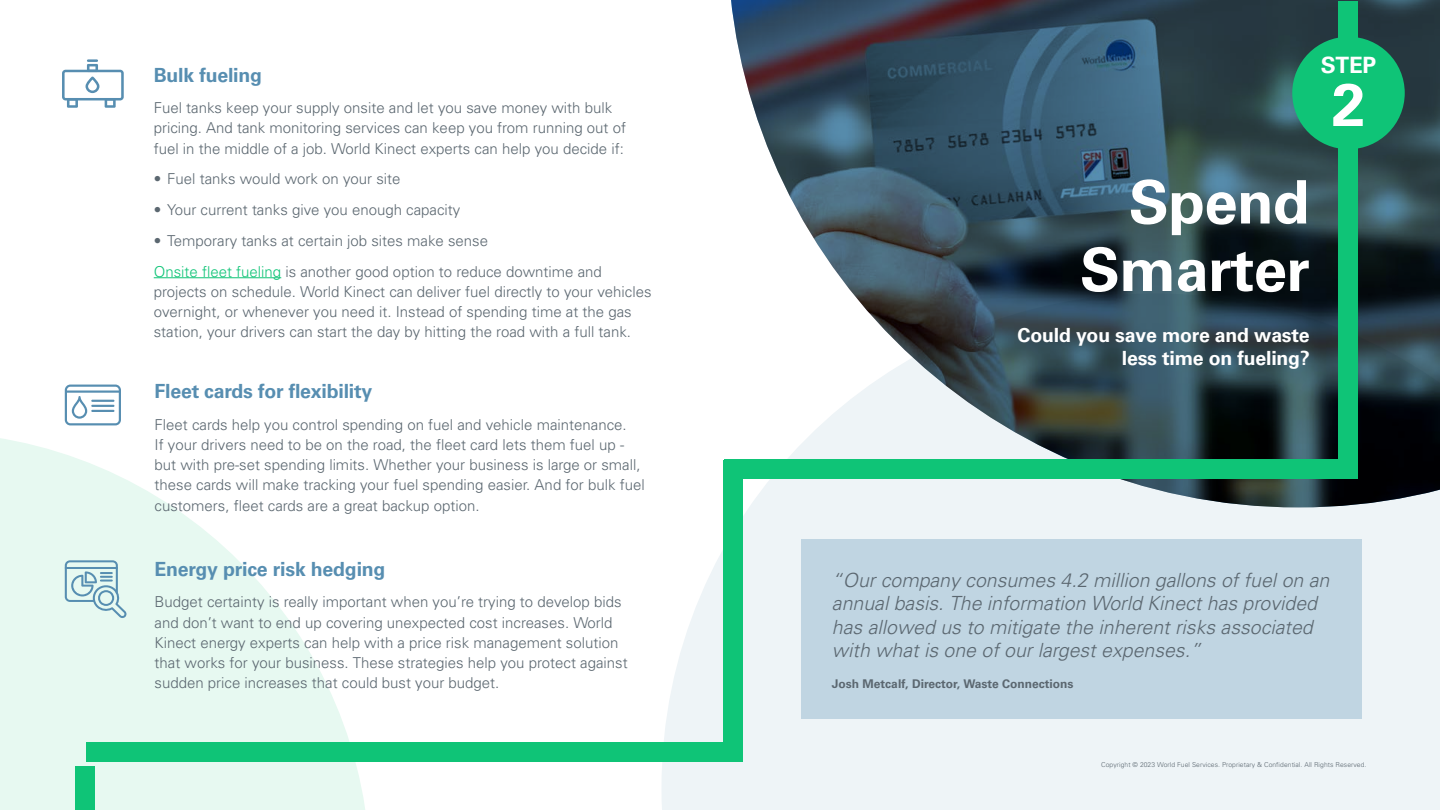
<style>
.page{position:relative;width:1440px;height:810px;background:#fff}
.page>*{position:absolute;margin:0;border:0;box-sizing:border-box;transform-origin:0 0}
.t1{font:60px/67.5px "Univers LT 65 Bd";letter-spacing:-.01em;color:#fff;text-align:right}
.t2{font:22.5px "Univers LT 65 Bd";color:#fff}
.t3{font:19.5px/23.4px "Univers LT 45 Lt Obl";color:#5b6770}
.t4{font:19.5px "Univers LT 65 Bd";letter-spacing:-.01em;color:#578eb1}
.t5{font:19.5px/23.4px "Univers LT 65 Bd";letter-spacing:-.01em;color:#fff;text-align:right}
.t6{font:15px/20.2px "Univers LT 45 Lt";color:#5b6770}
.t7{font:12px "Univers LT 65 Bd";color:#5b6770}
.t8{font:6.75px "Univers LT 45 Lt";letter-spacing:.01em;color:#5b6770}
.s1{color:#0fc477}
</style>
<div class="page">
<svg style="left:0;top:438px;width:365px;height:372px;fill:#e7f9f1"></svg>
<div style="left:662px;top:507px;width:778px;height:303px;background:#eef4f7"></div>
<img style="left:731px;top:0;width:709px;height:507px">
<div style="left:86px;top:742px;width:657px;height:20px;background:#0fc477"></div>
<div style="left:724px;top:459px;width:634px;height:19px;background:#0fc477"></div>
<div style="left:1339px;top:1px;width:19px;height:84px;background:#0fc477"></div>
<div style="left:1339px;top:106px;width:19px;height:372px;background:#0fc477"></div>
<div style="left:723px;top:460px;width:20px;height:302px;background:#0fc477"></div>
<hr style="left:154px;top:277px;width:127px;height:1px;background:#0fc477">
<svg style="left:62px;top:59px;width:62px;height:49px"></svg>
<div style="left:76px;top:767px;width:19px;height:43px;background:#0fc477"></div>
<div style="left:801px;top:539px;width:561px;height:180px;background:#c0d5e2"></div>
<svg style="left:65px;top:385px;width:56px;height:40px"></svg>
<svg style="left:65px;top:560px;width:62px;height:58px;background:#c0dcdf"></svg>
<div style="left:1292px;top:37px;width:113px;height:112px;background:#0fc477;border-radius:50%"></div>
<h3 class="t4" style="left:154px;top:63px;width:110px">Bulk fueling</h3>
<p class="t6" style="left:154px;top:98px;width:474px">Fuel tanks keep your supply onsite and let you save money with bulk pricing. And tank monitoring services can keep you from running out of fuel in the middle of a job. World Kinect experts can help you decide if:</p>
<p class="t6" style="left:154px;top:169px;width:248px">• Fuel tanks would work on your site</p>
<p class="t6" style="left:154px;top:200px;width:308px">• Your current tanks give you enough capacity</p>
<p class="t6" style="left:154px;top:225px;width:450px;line-height:30.8px">• Temporary tanks at certain job sites make sense<br><span class="s1">Onsite fleet fueling</span> is another good option to reduce downtime and</p>
<p class="t6" style="left:154px;top:281px;width:499px">projects on schedule. World Kinect can deliver fuel directly to your vehicles overnight, or whenever you need it. Instead of spending time at the gas station, your drivers can start the day by hitting the road with a full tank.</p>
<h3 class="t4" style="left:155px;top:380px;width:219px">Fleet cards for flexibility</h3>
<p class="t6" style="left:155px;top:414px;width:492px">Fleet cards help you control spending on fuel and vehicle maintenance.<br>If your drivers need to be on the road, the fleet card lets them fuel up - but with pre-set spending limits. Whether your business is large or small, these cards will make tracking your fuel spending easier. And for bulk fuel customers, fleet cards are a great backup option.</p>
<h3 class="t4" style="left:155px;top:558px;width:232px">Energy price risk hedging</h3>
<p class="t6" style="left:155px;top:592px;width:475px">Budget certainty is really important when you’re trying to develop bids and don’t want to end up covering unexpected cost increases. World Kinect energy experts can help with a price risk management solution that works for your business. These strategies help you protect against sudden price increases that could bust your budget.</p>
<h2 class="t2" style="left:1321px;top:52px;width:57px">STEP</h2>
<h1 class="t1" style="left:1332px;top:72px;width:35px">2</h1>
<h1 class="t1" style="left:1080px;top:169px;width:231px">Spend<br>Smarter</h1>
<h3 class="t5" style="left:1018px;top:324px;width:294px">Could you save more and waste less time on fueling?</h3>
<h3 class="t3" style="left:832px;top:568px;width:499px">“Our company consumes 4.2 million gallons of fuel on an annual basis. The information World Kinect has provided has allowed us to mitigate the inherent risks associated with what is one of our largest expenses.”</h3>
<p class="t7" style="left:832px;top:677px;width:243px">Josh Metcalf, Director, Waste Connections</p>
<p class="t8" style="left:1101px;top:761px;width:267px">Copyright © 2023 World Fuel Services. Proprietary &amp; Confidential. All Rights Reserved.</p>
</div>
